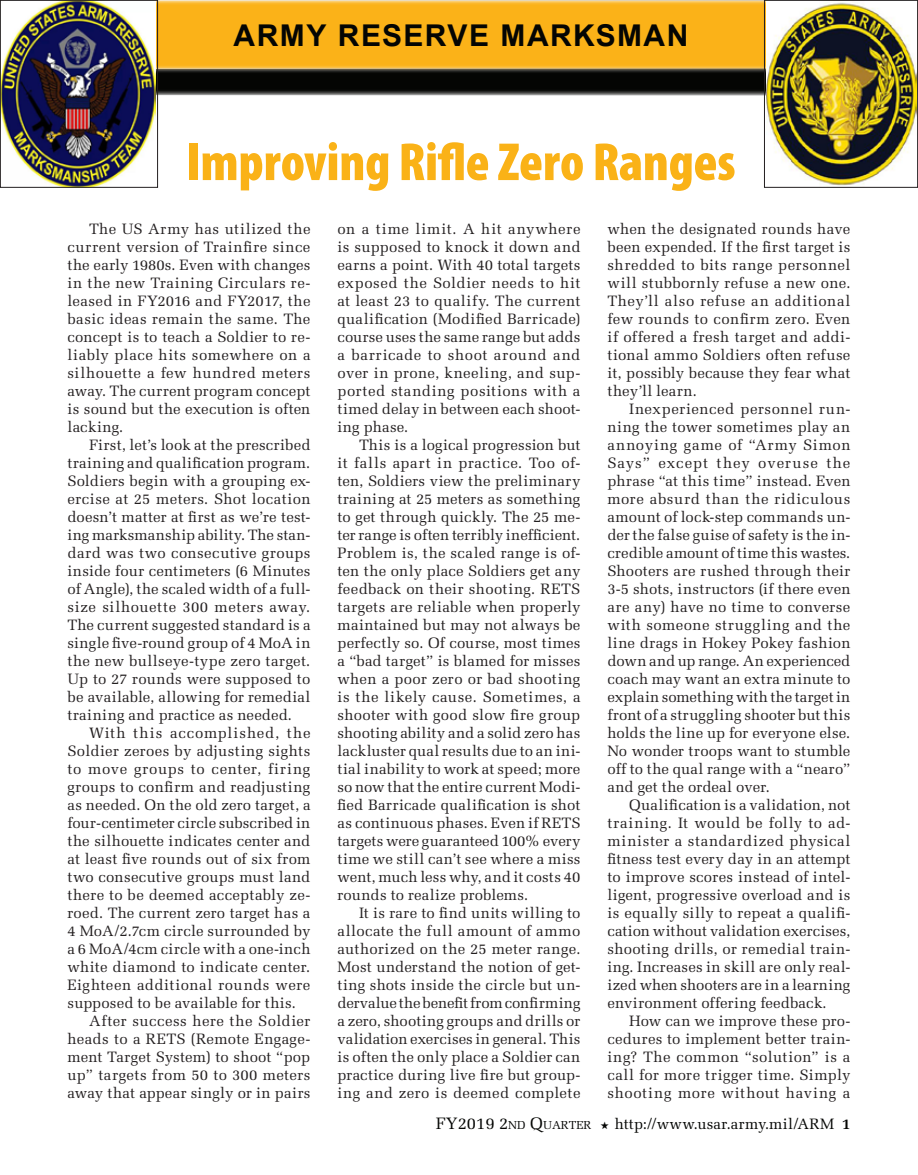
<style>
.page{position:relative;width:918px;height:1175px;background:#fff}
.page>*{position:absolute;margin:0;border:0;box-sizing:border-box;transform-origin:0 0}
.t1{font:900 condensed 54px "Myriad Pro";letter-spacing:-.005em;color:#fab217}
.t2{font:700 30px "Arial";letter-spacing:.05em;color:#040503}
.t3{font:15px/18px "Melior LT Std";letter-spacing:.015em;color:#231f20;text-align:justify}
.t4{font:15px "Melior LT Std";letter-spacing:.02em;color:#040503}
.t5{font:15px "Melior LT Std";letter-spacing:.04em;color:#231f20}
.t6{font:15px "Melior LT Std";letter-spacing:.055em;color:#231f20}
.s1{font-size:16.5px}
.s2{font-size:11.55px}
</style>
<div class="page">
<div style="left:0;top:0;width:918px;height:70px;background:#fbb218"></div>
<svg style="left:155px;top:70px;width:612px;height:23px;background:#0d0e0c"></svg>
<img style="left:767px;top:2px;width:149px;height:184px">
<div style="left:764px;top:0;width:154px;height:188px;border:1px solid #231f20"></div>
<img style="left:2px;top:2px;width:153px;height:184px">
<div style="left:0;top:0;width:158px;height:188px;border:1px solid #231f20"></div>
<h2 class="t2" style="left:234px;top:15px;width:456px">ARMY RESERVE MARKSMAN</h2>
<h1 class="t1" style="left:186px;top:127px;width:551px">Improving Rifle Zero Ranges</h1>
<p class="t3" style="left:68px;top:220px;width:245px;text-indent:22px">The US Army has utilized the current version of Trainfire since the early 1980s. Even with changes in the new Training Circulars re&shy;leased in FY2016 and FY2017, the basic ideas remain the same. The concept is to teach a Soldier to re&shy;liably place hits somewhere on a silhouette a few hundred meters away. The current program concept is sound but the execution is often lacking.</p>
<p class="t3" style="left:68px;top:436px;width:245px;text-indent:22px">First, let’s look at the prescribed training and qualification program.<br>Soldiers begin with a grouping ex&shy;ercise at 25 meters. Shot location doesn’t matter at first as we’re test&shy;ing marksmanship ability. The stan&shy;dard was two consecutive groups inside four centimeters (6 Minutes of Angle), the scaled width of a full&shy;size silhouette 300 meters away.<br>The current suggested standard is a single five-round group of 4 MoA in the new bullseye-type zero target.<br>Up to 27 rounds were supposed to be available, allowing for remedial training and practice as needed.</p>
<p class="t6" style="left:89px;top:724px;width:223px">With this accomplished, the</p>
<p class="t3" style="left:68px;top:742px;width:245px">Soldier zeroes by adjusting sights</p>
<p class="t5" style="left:68px;top:760px;width:244px">to move groups to center, firing</p>
<p class="t3" style="left:68px;top:778px;width:244px">groups to confirm and readjusting</p>
<p class="t3" style="left:68px;top:796px;width:245px">as needed. On the old zero target, a</p>
<p class="t3" style="left:68px;top:814px;width:244px">four-centimeter circle subscribed in</p>
<p class="t3" style="left:68px;top:832px;width:244px">the silhouette indicates center and</p>
<p class="t3" style="left:68px;top:850px;width:244px">at least five rounds out of six from</p>
<p class="t3" style="left:68px;top:868px;width:244px">two consecutive groups must land</p>
<p class="t3" style="left:68px;top:886px;width:245px">there to be deemed acceptably ze-</p>
<p class="t3" style="left:68px;top:904px;width:244px">roed. The current zero target has a</p>
<p class="t3" style="left:68px;top:922px;width:245px">4 MoA/2.7cm circle surrounded by</p>
<p class="t3" style="left:68px;top:940px;width:245px">a 6 MoA/4cm circle with a one-inch</p>
<p class="t3" style="left:68px;top:958px;width:244px">white diamond to indicate center.</p>
<p class="t3" style="left:68px;top:976px;width:244px">Eighteen additional rounds were</p>
<p class="t3" style="left:68px;top:994px;width:230px">supposed to be available for this.</p>
<p class="t3" style="left:89px;top:1012px;width:223px">After success here the Soldier</p>
<p class="t3" style="left:68px;top:1030px;width:245px">heads to a RETS (Remote Engage-</p>
<p class="t3" style="left:68px;top:1048px;width:244px">ment Target System) to shoot “pop</p>
<p class="t3" style="left:68px;top:1066px;width:245px">up” targets from 50 to 300 meters</p>
<p class="t3" style="left:68px;top:1084px;width:244px">away that appear singly or in pairs</p>
<p class="t3" style="left:338px;top:220px;width:245px">on a time limit. A hit anywhere is supposed to knock it down and earns a point. With 40 total targets exposed the Soldier needs to hit at least 23 to qualify. The current qualification (Modified Barricade) course uses the same range but adds a barricade to shoot around and over in prone, kneeling, and sup&shy;ported standing positions with a timed delay in between each shoot&shy;ing phase.</p>
<p class="t3" style="left:338px;top:436px;width:245px;text-indent:22px">This is a logical progression but it falls apart in practice. Too of&shy;ten, Soldiers view the preliminary training at 25 meters as something to get through quickly. The 25 me&shy;ter range is often terribly inefficient.<br>Problem is, the scaled range is of&shy;ten the only place Soldiers get any feedback on their shooting. RETS targets are reliable when properly maintained but may not always be perfectly so. Of course, most times a “bad target” is blamed for misses when a poor zero or bad shooting is the likely cause. Sometimes, a shooter with good slow fire group shooting ability and a solid zero has lackluster qual results due to an ini&shy;tial inability to work at speed; more so now that the entire current Modi&shy;fied Barricade qualification is shot as continuous phases. Even if RETS targets were guaranteed 100% every time we still can’t see where a miss went, much less why, and it costs 40 rounds to realize problems.</p>
<p class="t3" style="left:338px;top:904px;width:245px;text-indent:22px">It is rare to find units willing to allocate the full amount of ammo authorized on the 25 meter range.<br>Most understand the notion of get&shy;ting shots inside the circle but un&shy;dervalue the benefit from confirming a zero, shooting groups and drills or validation exercises in general. This is often the only place a Soldier can practice during live fire but group&shy;ing and zero is deemed complete</p>
<p class="t3" style="left:608px;top:220px;width:245px">when the designated rounds have been expended. If the first target is shredded to bits range personnel will stubbornly refuse a new one.<br>They’ll also refuse an additional few rounds to confirm zero. Even if offered a fresh target and addi&shy;tional ammo Soldiers often refuse it, possibly because they fear what they’ll learn.</p>
<p class="t3" style="left:608px;top:400px;width:245px;text-indent:22px">Inexperienced personnel run&shy;ning the tower sometimes play an annoying game of “Army Simon Says” except they overuse the phrase “at this time” instead. Even more absurd than the ridiculous amount of lock-step commands un&shy;der the false guise of safety is the in&shy;credible amount of time this wastes.<br>Shooters are rushed through their 3-5 shots, instructors (if there even are any) have no time to converse with someone struggling and the line drags in Hokey Pokey fashion down and up range. An experienced coach may want an extra minute to explain something with the target in front of a struggling shooter but this holds the line up for everyone else.<br>No wonder troops want to stumble off to the qual range with a “nearo” and get the ordeal over.</p>
<p class="t3" style="left:608px;top:796px;width:245px;text-indent:22px">Qualification is a validation, not training. It would be folly to ad&shy;minister a standardized physical fitness test every day in an attempt to improve scores instead of intel&shy;ligent, progressive overload and is is equally silly to repeat a qualifi&shy;cation without validation exercises, shooting drills, or remedial train&shy;ing. Increases in skill are only real&shy;ized when shooters are in a learning environment offering feedback.</p>
<p class="t3" style="left:608px;top:1012px;width:244px;text-indent:22px">How can we improve these pro&shy;cedures to implement better train&shy;ing? The common “solution” is a call for more trigger time. Simply shooting more without having a</p>
<p class="t4" style="left:436px;top:1114px;width:400px"><span class="s1">FY2019 2</span><span class="s2">nd</span> <span class="s1">Q</span><span class="s2">uarter</span> ★ http://www.usar.army.mil/ARM</p>
</div>
